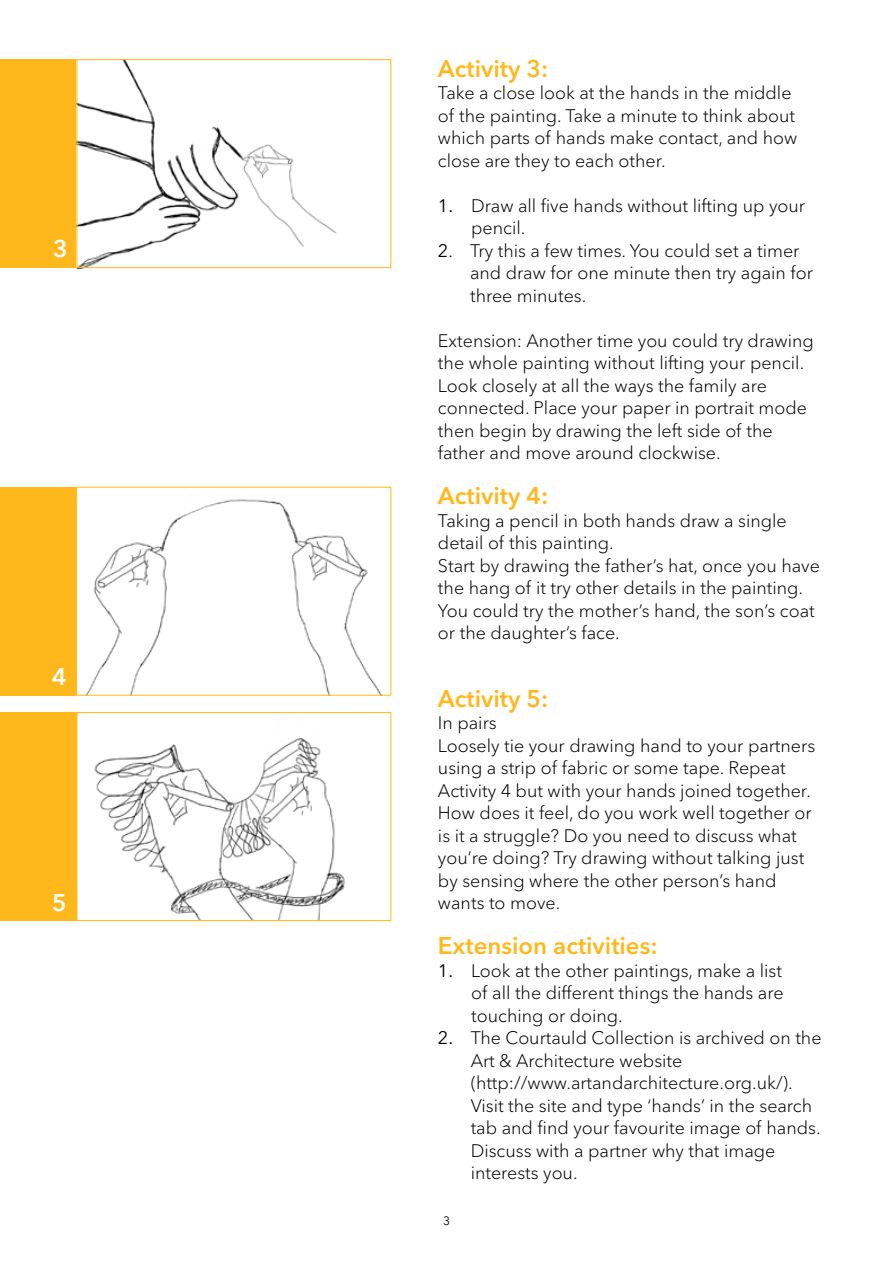
<style>
.page{position:relative;width:893px;height:1263px;background:#fff}
.page>*{position:absolute;margin:0;border:0;box-sizing:border-box;transform-origin:0 0}
.t1{font:600 24px "Avenir Next LT Pro";color:#ffb81c}
.t2{font:600 24px "Avenir Next LT Pro";color:#fff}
.t3{font:300 18px/22.5px "Avenir Next LT Pro";color:#000}
.t4{font:12px "Avenir Next LT Pro";color:#000}
.s1{font-weight:400}
</style>
<div class="page">
<div style="left:0;top:59px;width:384px;height:209px;background:#ffb81c"></div>
<img style="left:79px;top:61px;width:305px;height:205px">
<div style="left:77px;top:59px;width:314px;height:209px;border:1px solid #ffb81c"></div>
<div style="left:0;top:487px;width:383px;height:208px;background:#ffb81c"></div>
<div style="left:80px;top:489px;width:303px;height:204px;background:#fff"></div>
<div style="left:0;top:712px;width:384px;height:209px;background:#ffb81c"></div>
<img style="left:83px;top:714px;width:301px;height:205px">
<div style="left:77px;top:712px;width:314px;height:209px;border:1px solid #ffb81c"></div>
<h1 class="t2" style="left:53px;top:234px;width:16px">3</h1>
<h1 class="t2" style="left:52px;top:662px;width:16px">4</h1>
<h1 class="t2" style="left:52px;top:888px;width:16px">5</h1>
<h1 class="t1" style="left:438px;top:54px;width:112px">Activity 3:</h1>
<p class="t3" style="left:438px;top:82px;width:361px">Take a close look at the hands in the middle of the painting. Take a minute to think about which parts of hands make contact, and how close are they to each other.</p>
<p class="t3" style="left:471px;top:194px;width:335px;text-indent:-33px"><span class="s1">1.</span> Draw all five hands without lifting up your pencil.</p>
<p class="t3" style="left:470px;top:239px;width:344px;text-indent:-32px"><span class="s1">2</span>. Try this a few times. You could set a timer and draw for one minute then try again for three minutes.</p>
<p class="t3" style="left:438px;top:329px;width:377px">Extension: Another time you could try drawing the whole painting without lifting your pencil.<br>Look closely at all the ways the family are connected. Place your paper in portrait mode then begin by drawing the left side of the father and move around clockwise.</p>
<h1 class="t1" style="left:438px;top:481px;width:112px">Activity 4:</h1>
<p class="t3" style="left:438px;top:509px;width:383px">Taking a pencil in both hands draw a single detail of this painting.<br>Start by drawing the father’s hat, once you have the hang of it try other details in the painting.<br>You could try the mother’s hand, the son’s coat or the daughter’s face.</p>
<h1 class="t1" style="left:438px;top:684px;width:112px">Activity 5:</h1>
<p class="t3" style="left:438px;top:712px;width:379px">In pairs<br>Loosely tie your drawing hand to your partners using a strip of fabric or some tape. Repeat Activity 4 but with your hands joined together.<br>How does it feel, do you work well together or is it a struggle? Do you need to discuss what you’re doing? Try drawing without talking just by sensing where the other person’s hand wants to move.</p>
<h1 class="t1" style="left:438px;top:931px;width:221px">Extension activities:</h1>
<p class="t3" style="left:471px;top:959px;width:314px;text-align:justify;text-indent:-33px"><span class="s1">1.</span> Look at the other paintings, make a list of all the different things the hands are touching or doing.</p>
<p class="t3" style="left:471px;top:1027px;width:352px;text-indent:-33px"><span class="s1">2.</span> The Courtauld Collection is archived on the Art &amp; Architecture website (http://www.artandarchitecture.org.uk/).<br>Visit the site and type ‘hands’ in the search tab and find your favourite image of hands.<br>Discuss with a partner why that image interests you.</p>
<p class="t4" style="left:443px;top:1214px;width:8px">3</p>
</div>
